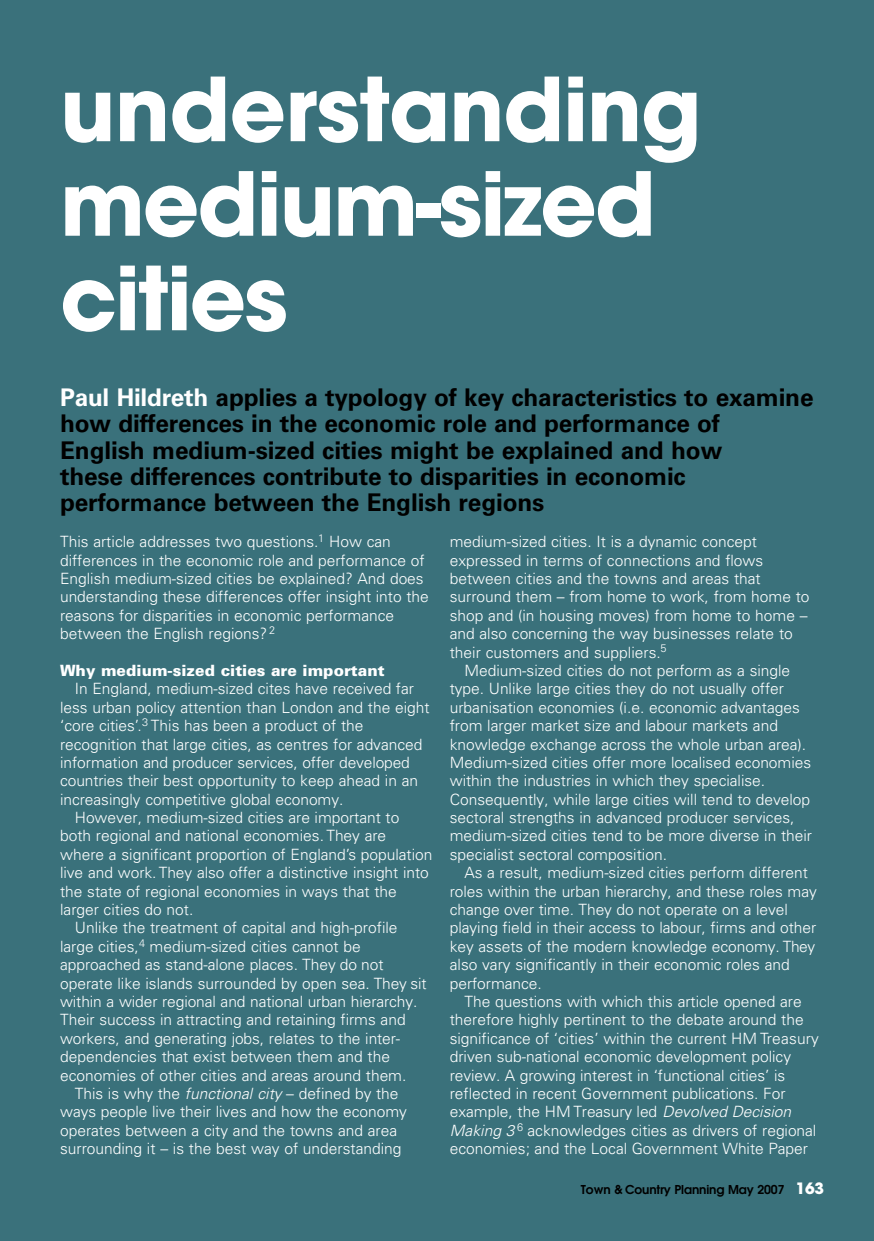
<style>
.page{position:relative;width:874px;height:1241px;background:#fff}
.page>*{position:absolute;margin:0;border:0;box-sizing:border-box;transform-origin:0 0}
.t1{font:700 87.33px/94.5px "ITC Avant Garde Std";letter-spacing:-.02em;color:#fff}
.t2{font:700 24.32px/26.2px "Univers LT Std";letter-spacing:-.005em;color:#000}
.t3{font:300 15.58px/18.4px "Univers LT Std";color:#fff}
.t4{font:900 15.58px "Univers LT Std";color:#fff}
.t5{font:600 12.25px "ITC Avant Garde Std";letter-spacing:-.01em;color:#000}
.s1{color:#fff}
.s2{font-style:italic}
.s3{font-weight:700;font-size:15.58px;color:#fff}
</style>
<div class="page">
<div style="left:0;top:0;width:873px;height:1241px;background:#3a717b"></div>
<h1 class="t1" style="left:60px;top:61px;width:642px">understanding medium-sized cities</h1>
<p class="t2" style="left:60px;top:385px;width:754px"><span class="s1">Paul Hildreth</span> applies a typology of key characteristics to examine how differences in the economic role and performance of<br>English medium-sized cities might be explained and how<br>these differences contribute to disparities in economic performance between the English regions</p>
<p class="t3" style="left:60px;top:533px;width:370px">This article addresses two questions.<sup>1</sup> How can differences in the economic role and performance of English medium-sized cities be explained? And does understanding these differences offer insight into the reasons for disparities in economic performance between the English regions? <sup>2</sup></p>
<p class="t4" style="left:60px;top:660px;width:326px">Why medium-sized cities are important</p>
<p class="t3" style="left:75px;top:680px;width:340px">In England, medium-sized cites have received far</p>
<p class="t3" style="left:60px;top:698px;width:371px">less urban policy attention than London and the eight</p>
<p class="t3" style="left:60px;top:717px;width:305px">‘core cities’.<sup>3</sup> This has been a product of the</p>
<p class="t3" style="left:60px;top:735px;width:364px">recognition that large cities, as centres for advanced</p>
<p class="t3" style="left:60px;top:753px;width:351px">information and producer services, offer developed</p>
<p class="t3" style="left:60px;top:772px;width:359px">countries their best opportunity to keep ahead in an</p>
<p class="t3" style="left:60px;top:790px;width:285px">increasingly competitive global economy.</p>
<p class="t3" style="left:75px;top:808px;width:326px">However, medium-sized cities are important to</p>
<p class="t3" style="left:60px;top:827px;width:327px">both regional and national economies. They are</p>
<p class="t3" style="left:60px;top:845px;width:374px">where a significant proportion of England’s population</p>
<p class="t3" style="left:60px;top:864px;width:370px">live and work. They also offer a distinctive insight into</p>
<p class="t3" style="left:60px;top:882px;width:338px">the state of regional economies in ways that the</p>
<p class="t3" style="left:60px;top:900px;width:135px">larger cities do not.</p>
<p class="t3" style="left:75px;top:919px;width:324px">Unlike the treatment of capital and high-profile</p>
<p class="t3" style="left:60px;top:937px;width:302px">large cities,<sup>4</sup> medium-sized cities cannot be</p>
<p class="t3" style="left:60px;top:955px;width:325px">approached as stand-alone places. They do not</p>
<p class="t3" style="left:60px;top:974px;width:368px">operate like islands surrounded by open sea. They sit</p>
<p class="t3" style="left:60px;top:992px;width:359px">within a wider regional and national urban hierarchy.</p>
<p class="t3" style="left:60px;top:1011px;width:347px">Their success in attracting and retaining firms and</p>
<p class="t3" style="left:60px;top:1029px;width:341px">workers, and generating jobs, relates to the inter-</p>
<p class="t3" style="left:60px;top:1047px;width:331px">dependencies that exist between them and the</p>
<p class="t3" style="left:60px;top:1066px;width:348px">economies of other cities and areas around them.</p>
<p class="t3" style="left:75px;top:1084px;width:325px">This is why the <span class="s2">functional city</span> – defined by the</p>
<p class="t3" style="left:60px;top:1102px;width:348px">ways people live their lives and how the economy</p>
<p class="t3" style="left:60px;top:1121px;width:338px">operates between a city and the towns and area</p>
<p class="t3" style="left:60px;top:1139px;width:343px">surrounding it – is the best way of understanding</p>
<p class="t3" style="left:449px;top:533px;width:361px">medium-sized cities. It is a dynamic concept expressed in terms of connections and flows between cities and the towns and areas that surround them – from home to work, from home to shop and (in housing moves) from home to home – and also concerning the way businesses relate to their customers and suppliers.<sup>5</sup></p>
<p class="t3" style="left:449px;top:661px;width:364px;text-indent:15px">Medium-sized cities do not perform as a single type. Unlike large cities they do not usually offer urbanisation economies (i.e. economic advantages from larger market size and labour markets and knowledge exchange across the whole urban area).<br>Medium-sized cities offer more localised economies within the industries in which they specialise.<br>Consequently, while large cities will tend to develop sectoral strengths in advanced producer services, medium-sized cities tend to be more diverse in their specialist sectoral composition.</p>
<p class="t3" style="left:449px;top:864px;width:368px;text-indent:15px">As a result, medium-sized cities perform different roles within the urban hierarchy, and these roles may change over time. They do not operate on a level playing field in their access to labour, firms and other key assets of the modern knowledge economy. They also vary significantly in their economic roles and performance.</p>
<p class="t3" style="left:449px;top:992px;width:370px;text-indent:15px">The questions with which this article opened are therefore highly pertinent to the debate around the significance of ‘cities’ within the current HM Treasury driven sub-national economic development policy review. A growing interest in ‘functional cities’ is reflected in recent Government publications. For example, the HM Treasury led <span class="s2">Devolved Decision Making 3</span> <sup>6</sup> acknowledges cities as drivers of regional economies; and the Local Government White Paper</p>
<p class="t5" style="left:580px;top:1181px;width:244px">Town &amp; Country Planning May 2007 <span class="s3">163</span></p>
</div>
